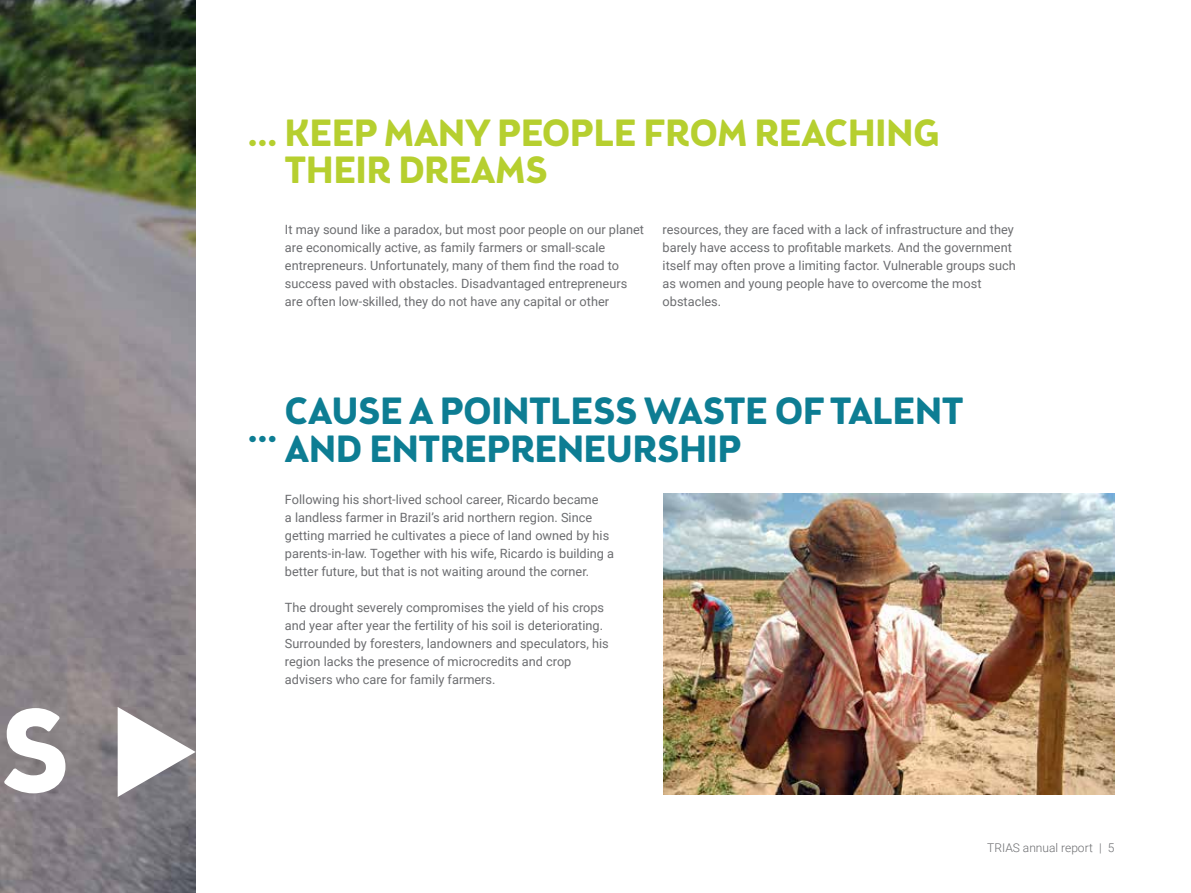
<style>
.page{position:relative;width:1191px;height:893px;background:#fff}
.page>*{position:absolute;margin:0;border:0;box-sizing:border-box;transform-origin:0 0}
.t1{font:700 117.45px "Brooklyn Samuels Five";color:#fff}
.t2{font:700 37.5px/37.5px "Brooklyn Samuels Five";color:#0d7d93}
.t3{font:700 37.5px/37.5px "Brooklyn Samuels Five";color:#b6cf2f}
.t4{font:12.75px/18px "Roboto";color:#6c6d70}
.t5{font:300 12px "Roboto";color:#6c6d70}
</style>
<div class="page">
<img style="left:0;top:0;width:196px;height:893px">
<img style="left:663px;top:493px;width:451px;height:301px">
<svg style="left:118px;top:707px;width:78px;height:90px"></svg>
<h1 class="t1" style="left:0;top:683px;width:71px">S</h1>
<h2 class="t3" style="left:285px;top:117px;width:656px;text-indent:-37px">… KEEP MANY PEOPLE FROM REACHING<br>THEIR DREAMS</h2>
<p class="t4" style="left:285px;top:220px;width:360px">It may sound like a paradox, but most poor people on our planet are economically active, as family farmers or small-scale entrepreneurs. Unfortunately, many of them find the road to success paved with obstacles. Disadvantaged entrepreneurs are often low-skilled, they do not have any capital or other</p>
<p class="t4" style="left:662px;top:220px;width:355px">resources, they are faced with a lack of infrastructure and they barely have access to profitable markets. And the government itself may often prove a limiting factor. Vulnerable groups such as women and young people have to overcome the most obstacles.</p>
<h2 class="t2" style="left:248px;top:414px;width:31px">…</h2>
<h2 class="t2" style="left:285px;top:396px;width:680px">CAUSE A POINTLESS WASTE OF TALENT<br>AND ENTREPRENEURSHIP</h2>
<p class="t4" style="left:285px;top:490px;width:331px">Following his short-lived school career, Ricardo became<br>a landless farmer in Brazil’s arid northern region. Since getting married he cultivates a piece of land owned by his parents-in-law. Together with his wife, Ricardo is building a better future, but that is not waiting around the corner.</p>
<p class="t4" style="left:285px;top:598px;width:325px">The drought severely compromises the yield of his crops and year after year the fertility of his soil is deteriorating.<br>Surrounded by foresters, landowners and speculators, his region lacks the presence of microcredits and crop advisers who care for family farmers.</p>
<p class="t5" style="left:987px;top:839px;width:129px">TRIAS annual report | 5</p>
</div>
